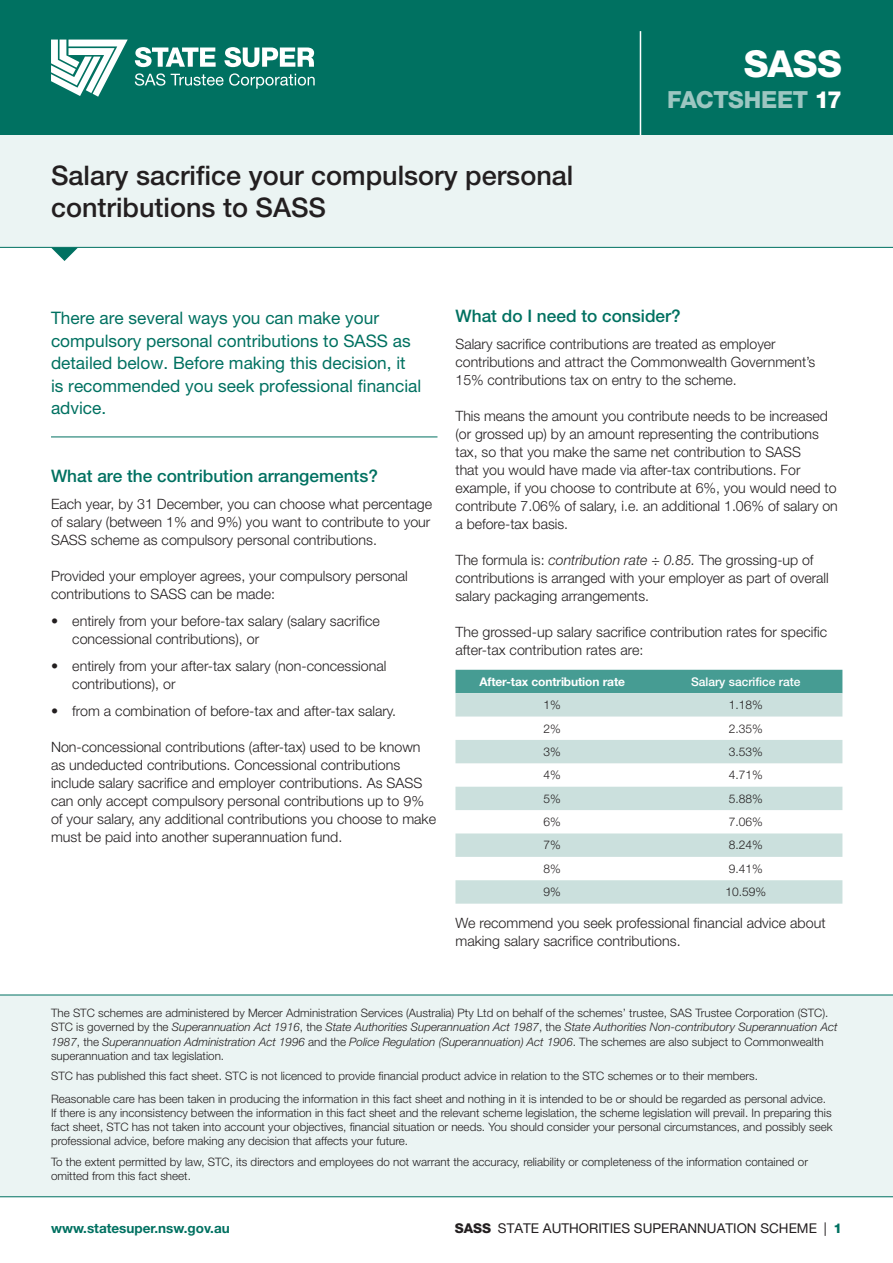
<style>
.page{position:relative;width:893px;height:1263px;background:#fff}
.page>*{position:absolute;margin:0;border:0;box-sizing:border-box;transform-origin:0 0}
.t1{font:800 37.2px "Helvetica Neue LT Std";color:#fff}
.t2{font:500 27px/32.4px "Helvetica Neue LT Pro";color:#231f20}
.t3{font:800 23.7px "Helvetica Neue LT Std";letter-spacing:-.02em;color:#9cc6c1}
.Intro_para{font:17.25px/22.5px "Helvetica Neue LT Pro";color:#007161}
.t4{font:500 17.25px "Helvetica Neue LT Pro";color:#007161}
.t5{font:300 14.25px/18px "Helvetica Neue LT Pro";color:#231f20}
.t6{font:13.5px "Helvetica Neue LT Pro";color:#231f20}
.t7{font:700 13.5px "Helvetica Neue LT Std";color:#007161}
.Paragraph_Style_1{font:300 12px "Helvetica Neue LT Pro";color:#231f20}
.Paragraph_Style_1-2{font:700 12px "Helvetica Neue LT Std";letter-spacing:-.01em;color:#fff}
.Paragraph_Style_1-3{font:500 12px "Helvetica Neue LT Pro";color:#fff}
.Small_text{font:300 11.7px/14.2px "Helvetica Neue LT Pro";color:#231f20}
.s1{color:#fff}
.s2{font-style:italic}
.s3{font-family:"Helvetica Neue LT Std";font-weight:800}
.s4{font-family:"Helvetica Neue LT Std";font-weight:800;color:#007161}
</style>
<div class="page">
<div style="left:0;top:995px;width:893px;height:202px;background:#ebf4f3"></div>
<div style="left:0;top:135px;width:893px;height:112px;background:#ebf4f3"></div>
<svg style="left:51px;top:248px;width:27px;height:13px"></svg>
<div style="left:0;top:0;width:893px;height:135px;background:#007161"></div>
<hr style="left:640px;top:31px;width:1px;height:104px;background:#fff">
<svg style="left:135px;top:47px;width:81px;height:20px"></svg>
<svg style="left:51px;top:40px;width:77px;height:57px"></svg>
<svg style="left:135px;top:73px;width:30px;height:13px"></svg>
<svg style="left:171px;top:73px;width:144px;height:16px"></svg>
<svg style="left:224px;top:47px;width:90px;height:20px"></svg>
<hr style="left:0;top:995px;width:893px;height:1px;background:#007161">
<hr style="left:0;top:1196px;width:893px;height:1px;background:#007161">
<hr style="left:0;top:247px;width:893px;height:1px;background:#007161">
<hr style="left:51px;top:437px;width:386px;height:1px;background:#007161">
<div style="left:455px;top:670px;width:387px;height:23px;background:#469c93"></div>
<svg style="left:455px;top:693px;width:387px;height:211px;fill:#cbe0dd"></svg>
<p class="t2" style="left:51px;top:159px;width:524px">Salary sacrifice your compulsory personal contributions to SASS</p>
<h1 class="t1" style="left:744px;top:41px;width:100px">SASS</h1>
<h3 class="t3" style="left:667px;top:85px;width:176px">FACTSHEET <span class="s1">17</span></h3>
<p class="Intro_para" style="left:51px;top:306px;width:372px">There are several ways you can make your compulsory personal contributions to SASS as detailed below. Before making this decision, it is recommended you seek professional financial advice.</p>
<p class="t4" style="left:51px;top:465px;width:328px">What are the contribution arrangements?</p>
<p class="t5" style="left:51px;top:494px;width:383px;text-align:justify">Each year, by 31 December, you can choose what percentage of salary (between 1% and 9%) you want to contribute to your SASS scheme as compulsory personal contributions.</p>
<p class="t5" style="left:51px;top:566px;width:358px">Provided your employer agrees, your compulsory personal contributions to SASS can be made:</p>
<p class="t5" style="left:72px;top:611px;width:309px;text-indent:-21px">• entirely from your before-tax salary (salary sacrifice concessional contributions), or</p>
<p class="t5" style="left:72px;top:656px;width:316px;text-indent:-21px">• entirely from your after-tax salary (non-concessional contributions), or</p>
<p class="t5" style="left:51px;top:701px;width:347px">• from a combination of before-tax and after-tax salary.</p>
<p class="t5" style="left:51px;top:737px;width:387px">Non-concessional contributions (after-tax) used to be known as undeducted contributions. Concessional contributions include salary sacrifice and employer contributions. As SASS can only accept compulsory personal contributions up to 9% of your salary, any additional contributions you choose to make must be paid into another superannuation fund.</p>
<p class="t4" style="left:455px;top:305px;width:227px">What do I need to consider?</p>
<p class="t5" style="left:455px;top:334px;width:361px">Salary sacrifice contributions are treated as employer contributions and attract the Commonwealth Government’s<br>15% contributions tax on entry to the scheme.</p>
<p class="t5" style="left:455px;top:406px;width:384px">This means the amount you contribute needs to be increased (or grossed up) by an amount representing the contributions tax, so that you make the same net contribution to SASS<br>that you would have made via after-tax contributions. For example, if you choose to contribute at 6%, you would need to contribute 7.06% of salary, i.e. an additional 1.06% of salary on a before-tax basis.</p>
<p class="t5" style="left:455px;top:550px;width:375px">The formula is: <span class="s2">contribution rate ÷ 0.85.</span> The grossing-up of contributions is arranged with your employer as part of overall salary packaging arrangements.</p>
<p class="t5" style="left:455px;top:622px;width:373px">The grossed-up salary sacrifice contribution rates for specific after-tax contribution rates are:</p>
<p class="Paragraph_Style_1-2" style="left:479px;top:674px;width:147px">After-tax contribution rate</p>
<p class="Paragraph_Style_1-3" style="left:691px;top:674px;width:111px">Salary sacrifice rate</p>
<p class="Paragraph_Style_1" style="left:544px;top:697px;width:19px">1%</p>
<p class="Paragraph_Style_1" style="left:729px;top:697px;width:36px">1.18%</p>
<p class="Paragraph_Style_1" style="left:544px;top:721px;width:19px">2%</p>
<p class="Paragraph_Style_1" style="left:729px;top:721px;width:36px">2.35%</p>
<p class="Paragraph_Style_1" style="left:544px;top:744px;width:19px">3%</p>
<p class="Paragraph_Style_1" style="left:729px;top:744px;width:36px">3.53%</p>
<p class="Paragraph_Style_1" style="left:544px;top:768px;width:19px">4%</p>
<p class="Paragraph_Style_1" style="left:729px;top:768px;width:36px">4.71%</p>
<p class="Paragraph_Style_1" style="left:544px;top:791px;width:19px">5%</p>
<p class="Paragraph_Style_1" style="left:729px;top:791px;width:36px">5.88%</p>
<p class="Paragraph_Style_1" style="left:544px;top:814px;width:19px">6%</p>
<p class="Paragraph_Style_1" style="left:729px;top:814px;width:36px">7.06%</p>
<p class="Paragraph_Style_1" style="left:544px;top:838px;width:19px">7%</p>
<p class="Paragraph_Style_1" style="left:729px;top:838px;width:36px">8.24%</p>
<p class="Paragraph_Style_1" style="left:544px;top:861px;width:19px">8%</p>
<p class="Paragraph_Style_1" style="left:729px;top:861px;width:36px">9.41%</p>
<p class="Paragraph_Style_1" style="left:544px;top:885px;width:19px">9%</p>
<p class="Paragraph_Style_1" style="left:725px;top:885px;width:42px">10.59%</p>
<p class="t5" style="left:455px;top:914px;width:372px">We recommend you seek professional financial advice about making salary sacrifice contributions.</p>
<p class="Small_text" style="left:51px;top:1005px;width:788px">The STC schemes are administered by Mercer Administration Services (Australia) Pty Ltd on behalf of the schemes’ trustee, SAS Trustee Corporation (STC).<br>STC is governed by the <span class="s2">Superannuation Act 1916</span>, the <span class="s2">State Authorities Superannuation Act 1987</span>, the <span class="s2">State Authorities Non-contributory Superannuation Act 1987</span>, the <span class="s2">Superannuation Administration Act 1996</span> and the <span class="s2">Police Regulation (Superannuation) Act 1906</span>. The schemes are also subject to Commonwealth superannuation and tax legislation.</p>
<p class="Small_text" style="left:51px;top:1068px;width:708px">STC has published this fact sheet. STC is not licenced to provide financial product advice in relation to the STC schemes or to their members.</p>
<p class="Small_text" style="left:51px;top:1091px;width:783px">Reasonable care has been taken in producing the information in this fact sheet and nothing in it is intended to be or should be regarded as personal advice.<br>If there is any inconsistency between the information in this fact sheet and the relevant scheme legislation, the scheme legislation will prevail. In preparing this fact sheet, STC has not taken into account your objectives, financial situation or needs. You should consider your personal circumstances, and possibly seek professional advice, before making any decision that affects your future.</p>
<p class="Small_text" style="left:51px;top:1154px;width:758px">To the extent permitted by law, STC, its directors and employees do not warrant the accuracy, reliability or completeness of the information contained or omitted from this fact sheet.</p>
<p class="t7" style="left:51px;top:1220px;width:180px">www.statesuper.nsw.gov.au</p>
<p class="t6" style="left:455px;top:1220px;width:389px"><span class="s3">SASS</span> STATE AUTHORITIES SUPERANNUATION SCHEME | <span class="s4">1</span></p>
</div>
